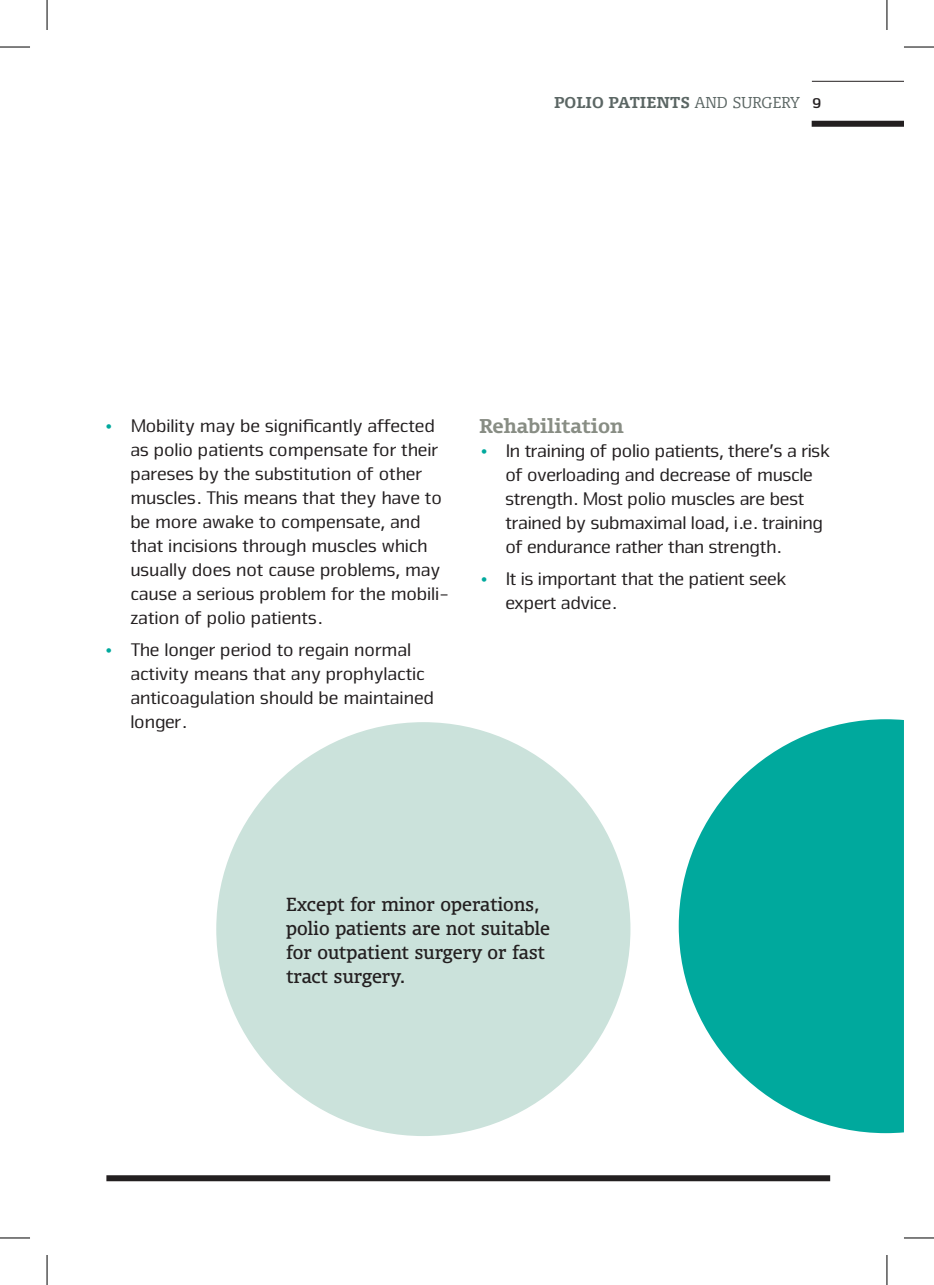
<style>
.page{position:relative;width:934px;height:1285px;background:#fff}
.page>*{position:absolute;margin:0;border:0;box-sizing:border-box;transform-origin:0 0}
.t1{font:19px/24px "Nuri";color:#231f20}
.t2{font:700 19px "Olsen";color:#888d84}
.t3{font:18px/24px "Olsen";color:#231f20}
.t4{font:700 15px "Olsen";color:#5b6664}
.s1{font-weight:300}
.s2{font-family:"Nuri";font-size:16px;color:#231f20}
.s3{color:#00a99d}
</style>
<div class="page">
<div style="left:811px;top:121px;width:92px;height:6px;background:#231f20"></div>
<hr style="left:811px;top:81px;width:92px;height:1px;background:#231f20">
<div style="left:106px;top:1175px;width:723px;height:6px;background:#231f20"></div>
<div style="left:216px;top:722px;width:414px;height:414px;background:#cbe2db;border-radius:50%"></div>
<svg style="left:678px;top:719px;width:225px;height:414px;fill:#00a99d"></svg>
<hr style="left:0;top:47px;width:30px;height:1px;background:#000">
<hr style="left:903px;top:47px;width:30px;height:1px;background:#000">
<hr style="left:0;top:1237px;width:30px;height:1px;background:#000">
<hr style="left:903px;top:1237px;width:30px;height:1px;background:#000">
<hr style="left:47px;top:0;width:1px;height:30px;background:#000">
<hr style="left:47px;top:1255px;width:1px;height:30px;background:#000">
<hr style="left:886px;top:0;width:1px;height:30px;background:#000">
<hr style="left:886px;top:1255px;width:1px;height:30px;background:#000">
<p class="t4" style="left:554px;top:92px;width:268px">POLIO PATIENTS <span class="s1">AND SURGERY</span> <span class="s2">9</span></p>
<p class="t1" style="left:129px;top:413px;width:320px;text-indent:-26px"><span class="s3">•</span> Mobility may be significantly affected as polio patients compensate for their pareses by the substitution of other muscles. This means that they have to be more awake to compensate, and that incisions through muscles which usually does not cause problems, may cause a serious problem for the mobili&shy;zation of polio patients.</p>
<p class="t1" style="left:129px;top:637px;width:305px;text-indent:-26px"><span class="s3">•</span> The longer period to regain normal activity means that any prophylactic anticoagulation should be maintained longer.</p>
<p class="t2" style="left:479px;top:413px;width:146px">Rehabilitation</p>
<p class="t1" style="left:504px;top:437px;width:326px;text-indent:-26px"><span class="s3">•</span> In training of polio patients, there’s a risk of overloading and decrease of muscle strength. Most polio muscles are best trained by submaximal load, i.e. training of endurance rather than strength.</p>
<p class="t1" style="left:504px;top:565px;width:282px;text-indent:-26px"><span class="s3">•</span> It is important that the patient seek expert advice.</p>
<p class="t3" style="left:286px;top:892px;width:265px">Except for minor operations, polio patients are not suitable for outpatient surgery or fast tract surgery.</p>
</div>
